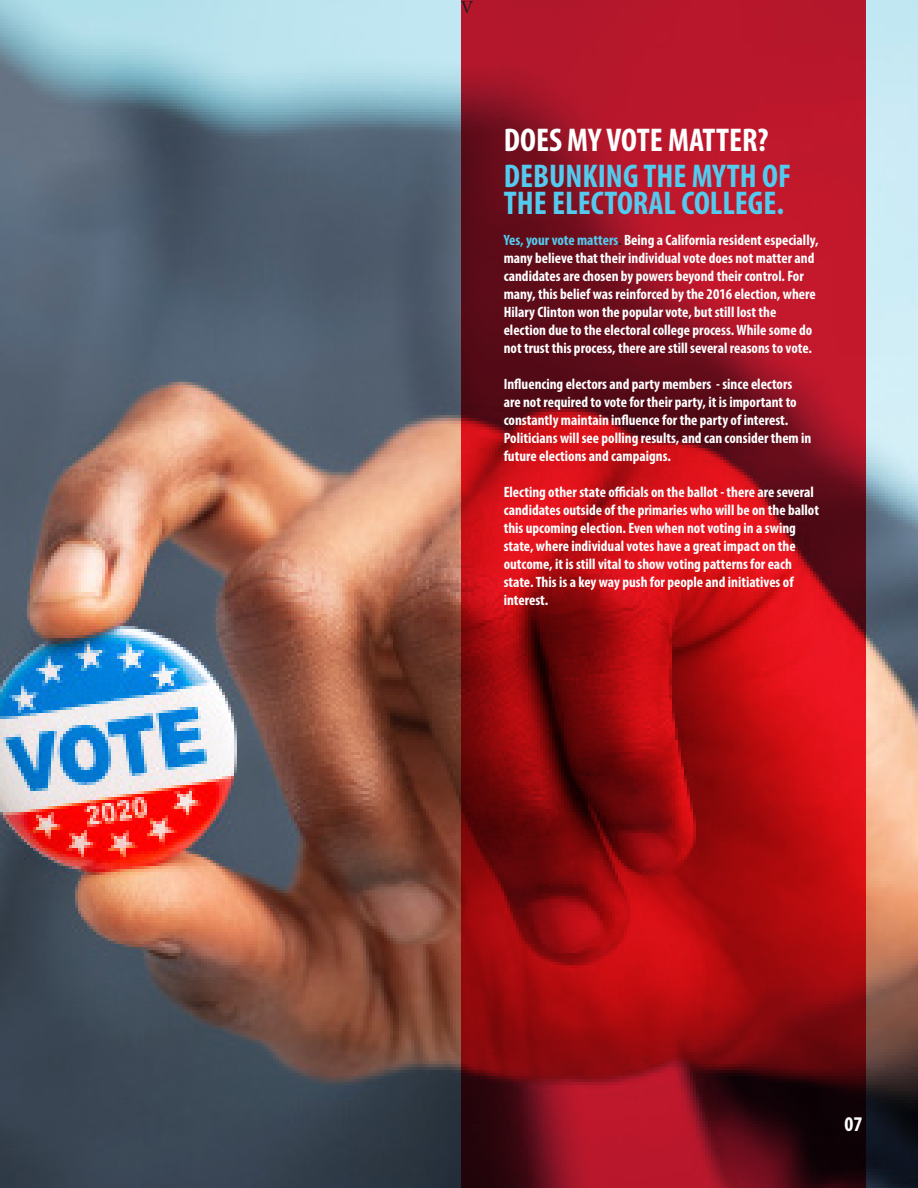
<style>
.page{position:relative;width:918px;height:1188px;background:#fff}
.page>*{position:absolute;margin:0;border:0;box-sizing:border-box;transform-origin:0 0}
.Paragraph_Style_1{font:700 condensed 33px/27px "Myriad Pro";color:#53caee}
.Paragraph_Style_1-2{font:700 condensed 33px "Myriad Pro";color:#fff}
.Paragraph_Style_1-3{font:700 condensed 21px "Myriad Pro";color:#fff}
.t1{font:18px "Minion Pro";color:#231f20}
.t2{font:700 condensed 15px/18px "Myriad Pro";color:#fff}
.s1{color:#53caee}
.s2{color:#231f20}
</style>
<div class="page">
<img style="left:0;top:0;width:918px;height:1188px">
<svg style="left:461px;top:0;width:405px;height:1188px;background:#9b0e18"></svg>
<p class="t1" style="left:461px;top:-5px;width:14px">V</p>
<p class="Paragraph_Style_1-2" style="left:504px;top:120px;width:266px">DOES MY VOTE MATTER?</p>
<p class="Paragraph_Style_1" style="left:504px;top:162px;width:288px">DEBUNKING THE MYTH OF<br>THE ELECTORAL COLLEGE.</p>
<p class="t2" style="left:504px;top:231px;width:316px"><span class="s1">Yes, your vote matters</span><span class="s2">.</span> Being a California resident especially, many believe that their individual vote does not matter and</p>
<p class="t2" style="left:504px;top:267px;width:314px">candidates are chosen by powers beyond their control. For many, this belief was reinforced by the 2016 election, where Hilary Clinton won the popular vote, but still lost the election due to the electoral college process. While some do not trust this process, there are still several reasons to vote.</p>
<p class="t2" style="left:504px;top:375px;width:309px">Influencing electors and party members - since electors are not required to vote for their party, it is important to constantly maintain influence for the party of interest.<br>Politicians will see polling results, and can consider them in future elections and campaigns.</p>
<p class="t2" style="left:504px;top:483px;width:312px">Electing other state officials on the ballot - there are several</p>
<p class="t2" style="left:504px;top:501px;width:317px">candidates outside of the primaries who will be on the ballot this upcoming election. Even when not voting in a swing state, where individual votes have a great impact on the</p>
<p class="t2" style="left:504px;top:555px;width:291px;text-align:justify">outcome, it is still vital to show voting patterns for each state. This is a key way push for people and initiatives of interest.</p>
<p class="Paragraph_Style_1-3" style="left:845px;top:1110px;width:19px">07</p>
</div>
